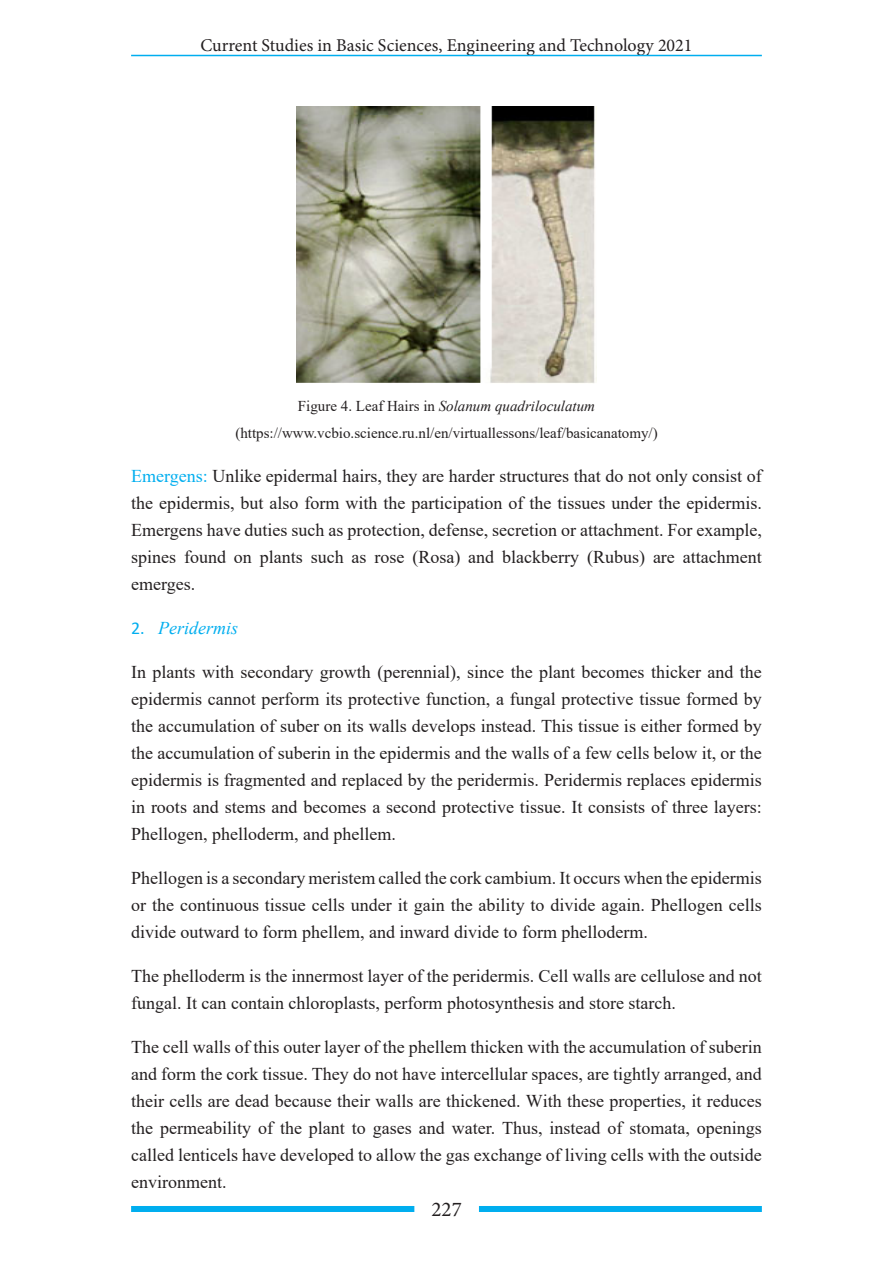
<style>
.page{position:relative;width:893px;height:1263px;background:#fff}
.page>*{position:absolute;margin:0;border:0;box-sizing:border-box;transform-origin:0 0}
.t1{font:21px "Minion Pro";color:#231f20}
.t2{font:18px/27px "Times New Roman";color:#231f20;text-align:justify}
.t3{font:18px "Minion Pro";color:#231f20}
.t4{font:italic 18px "Times New Roman";color:#00aeef}
.t5{font:15px "Times New Roman";color:#231f20}
.t6{font:italic 15px "Times New Roman";color:#231f20}
.s1{font-style:normal}
.s2{color:#00aeef}
.s3{font-family:"Calibri";font-style:normal}
</style>
<div class="page">
<hr style="left:131px;top:55px;width:631px;height:1px;background:#00aeef">
<div style="left:131px;top:1206px;width:283px;height:6px;background:#00aeef"></div>
<div style="left:479px;top:1206px;width:283px;height:6px;background:#00aeef"></div>
<img style="left:296px;top:107px;width:301px;height:276px">
<p class="t3" style="left:200px;top:33px;width:494px">Current Studies in Basic Sciences, Engineering and Technology 2021</p>
<p class="t6" style="left:298px;top:395px;width:299px"><span class="s1">Figure 4. Leaf Hairs in</span> Solanum quadriloculatum</p>
<p class="t5" style="left:235px;top:422px;width:424px">(https://www.vcbio.science.ru.nl/en/virtuallessons/leaf/basicanatomy/)</p>
<p class="t2" style="left:131px;top:461px;width:632px"><span class="s2">Emergens:</span> Unlike epidermal hairs, they are harder structures that do not only consist of the epidermis, but also form with the participation of the tissues under the epidermis.<br>Emergens have duties such as protection, defense, secretion or attachment. For example, spines found on plants such as rose (Rosa) and blackberry (Rubus) are attachment emerges.</p>
<p class="t4" style="left:131px;top:615px;width:108px"><span class="s3">2.</span> Peridermis</p>
<p class="t2" style="left:131px;top:657px;width:632px">In plants with secondary growth (perennial), since the plant becomes thicker and the epidermis cannot perform its protective function, a fungal protective tissue formed by the accumulation of suber on its walls develops instead. This tissue is either formed by the accumulation of suberin in the epidermis and the walls of a few cells below it, or the epidermis is fragmented and replaced by the peridermis. Peridermis replaces epidermis in roots and stems and becomes a second protective tissue. It consists of three layers:<br>Phellogen, phelloderm, and phellem.</p>
<p class="t2" style="left:131px;top:863px;width:632px">Phellogen is a secondary meristem called the cork cambium. It occurs when the epidermis or the continuous tissue cells under it gain the ability to divide again. Phellogen cells divide outward to form phellem, and inward divide to form phelloderm.</p>
<p class="t2" style="left:131px;top:961px;width:632px">The phelloderm is the innermost layer of the peridermis. Cell walls are cellulose and not fungal. It can contain chloroplasts, perform photosynthesis and store starch.</p>
<p class="t2" style="left:131px;top:1032px;width:632px">The cell walls of this outer layer of the phellem thicken with the accumulation of suberin and form the cork tissue. They do not have intercellular spaces, are tightly arranged, and their cells are dead because their walls are thickened. With these properties, it reduces the permeability of the plant to gases and water. Thus, instead of stomata, openings called lenticels have developed to allow the gas exchange of living cells with the outside environment.</p>
<p class="t1" style="left:432px;top:1195px;width:32px">227</p>
</div>
